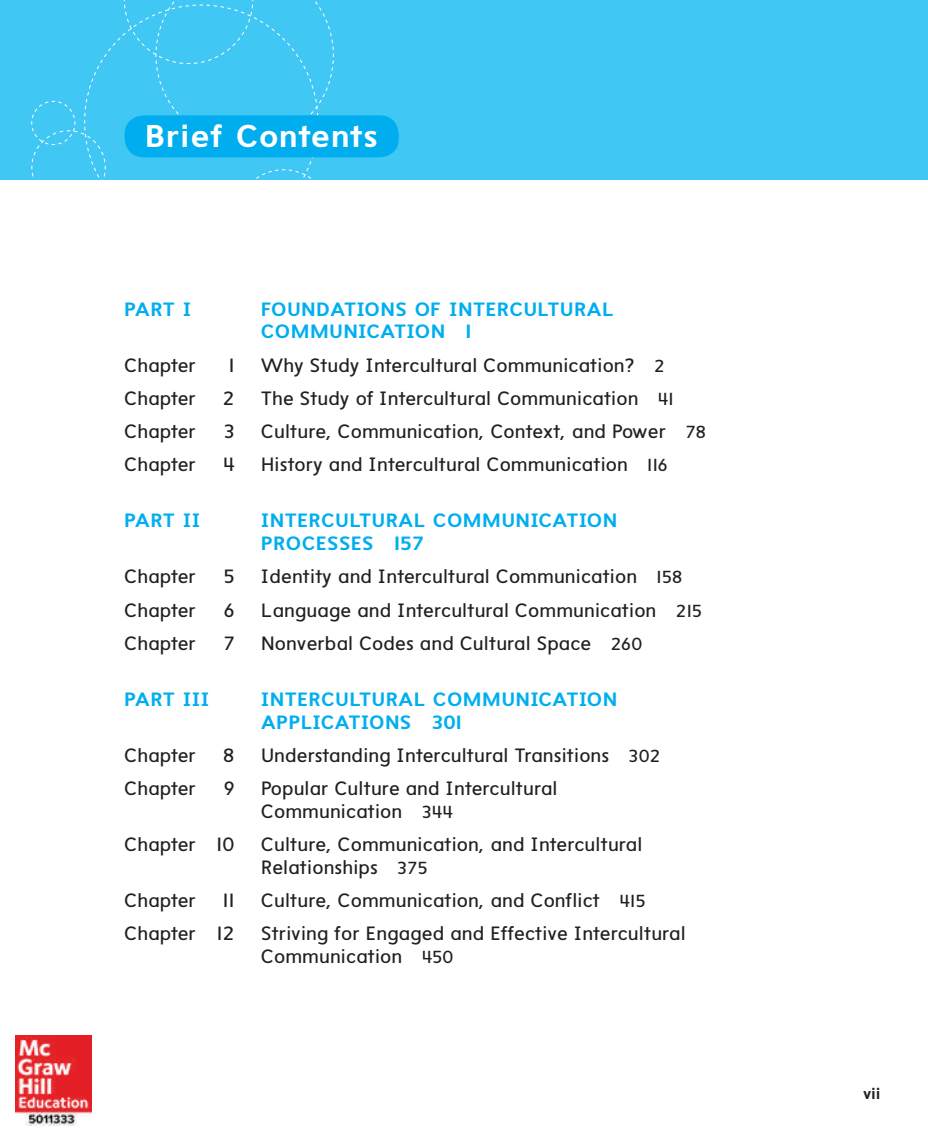
<style>
.page{position:relative;width:928px;height:1146px;background:#fff}
.page>*{position:absolute;margin:0;border:0;box-sizing:border-box;transform-origin:0 0}
.t1{font:700 31.5px "MH Eelemsans";letter-spacing:.04em;color:#fff}
.t2{font:19.25px/22.8px "MH Eelemsans";color:#231f20}
.t3{font:700 19.25px/22.8px "MH Eelemsans";letter-spacing:.04em;color:#00aeef}
.t4{font:700 15.75px "MH Eelemsans";color:#231f20}
.s1{font-size:17.5px}
</style>
<div class="page">
<div style="left:0;top:0;width:928px;height:180px;background:#40c7f4"></div>
<svg style="left:31px;top:0;width:303px;height:180px"></svg>
<div style="left:125px;top:115px;width:274px;height:42px;background:#00aeef;border-radius:19px"></div>
<img style="left:15px;top:1035px;width:77px;height:91px">
<h1 class="t1" style="left:146px;top:116px;width:233px">Brief Contents</h1>
<p class="t3" style="left:125px;top:297px;width:68px">PART I</p>
<p class="t3" style="left:261px;top:297px;width:354px">FOUNDATIONS OF INTERCULTURAL<br>COMMUNICATION 1</p>
<p class="t2" style="left:125px;top:354px;width:73px">Chapter</p>
<p class="t2" style="left:229px;top:354px;width:8px">1</p>
<p class="t2" style="left:261px;top:354px;width:405px">Why Study Intercultural Communication? <span class="s1">2</span></p>
<p class="t2" style="left:125px;top:387px;width:73px">Chapter</p>
<p class="t2" style="left:223px;top:387px;width:14px">2</p>
<p class="t2" style="left:261px;top:387px;width:414px">The Study of Intercultural Communication <span class="s1">41</span></p>
<p class="t2" style="left:125px;top:420px;width:73px">Chapter</p>
<p class="t2" style="left:224px;top:420px;width:13px">3</p>
<p class="t2" style="left:261px;top:420px;width:447px">Culture, Communication, Context, and Power <span class="s1">78</span></p>
<p class="t2" style="left:125px;top:453px;width:73px">Chapter</p>
<p class="t2" style="left:223px;top:453px;width:13px">4</p>
<p class="t2" style="left:261px;top:453px;width:408px">History and Intercultural Communication <span class="s1">116</span></p>
<p class="t3" style="left:125px;top:509px;width:77px">PART II</p>
<p class="t3" style="left:261px;top:509px;width:357px">INTERCULTURAL COMMUNICATION<br>PROCESSES 157</p>
<p class="t2" style="left:125px;top:565px;width:73px">Chapter</p>
<p class="t2" style="left:224px;top:565px;width:13px">5</p>
<p class="t2" style="left:261px;top:565px;width:423px">Identity and Intercultural Communication <span class="s1">158</span></p>
<p class="t2" style="left:125px;top:599px;width:73px">Chapter</p>
<p class="t2" style="left:224px;top:599px;width:12px">6</p>
<p class="t2" style="left:261px;top:599px;width:442px">Language and Intercultural Communication <span class="s1">215</span></p>
<p class="t2" style="left:125px;top:632px;width:73px">Chapter</p>
<p class="t2" style="left:223px;top:632px;width:13px">7</p>
<p class="t2" style="left:261px;top:632px;width:383px">Nonverbal Codes and Cultural Space <span class="s1">260</span></p>
<p class="t3" style="left:125px;top:687px;width:86px">PART III</p>
<p class="t3" style="left:261px;top:687px;width:357px">INTERCULTURAL COMMUNICATION<br>APPLICATIONS 301</p>
<p class="t2" style="left:125px;top:744px;width:73px">Chapter</p>
<p class="t2" style="left:223px;top:744px;width:13px">8</p>
<p class="t2" style="left:261px;top:744px;width:401px">Understanding Intercultural Transitions <span class="s1">302</span></p>
<p class="t2" style="left:125px;top:777px;width:73px">Chapter</p>
<p class="t2" style="left:224px;top:777px;width:12px">9</p>
<p class="t2" style="left:261px;top:777px;width:298px">Popular Culture and Intercultural<br>Communication <span class="s1">344</span></p>
<p class="t2" style="left:125px;top:833px;width:112px">Chapter 10</p>
<p class="t2" style="left:261px;top:833px;width:383px">Culture, Communication, and Intercultural<br>Relationships <span class="s1">375</span></p>
<p class="t2" style="left:125px;top:889px;width:73px">Chapter</p>
<p class="t2" style="left:223px;top:889px;width:14px">11</p>
<p class="t2" style="left:261px;top:889px;width:386px">Culture, Communication, and Conflict <span class="s1">415</span></p>
<p class="t2" style="left:125px;top:922px;width:112px">Chapter 12</p>
<p class="t2" style="left:261px;top:922px;width:426px">Striving for Engaged and Effective Intercultural<br>Communication <span class="s1">450</span></p>
<p class="t4" style="left:863px;top:1083px;width:19px">vii</p>
</div>
